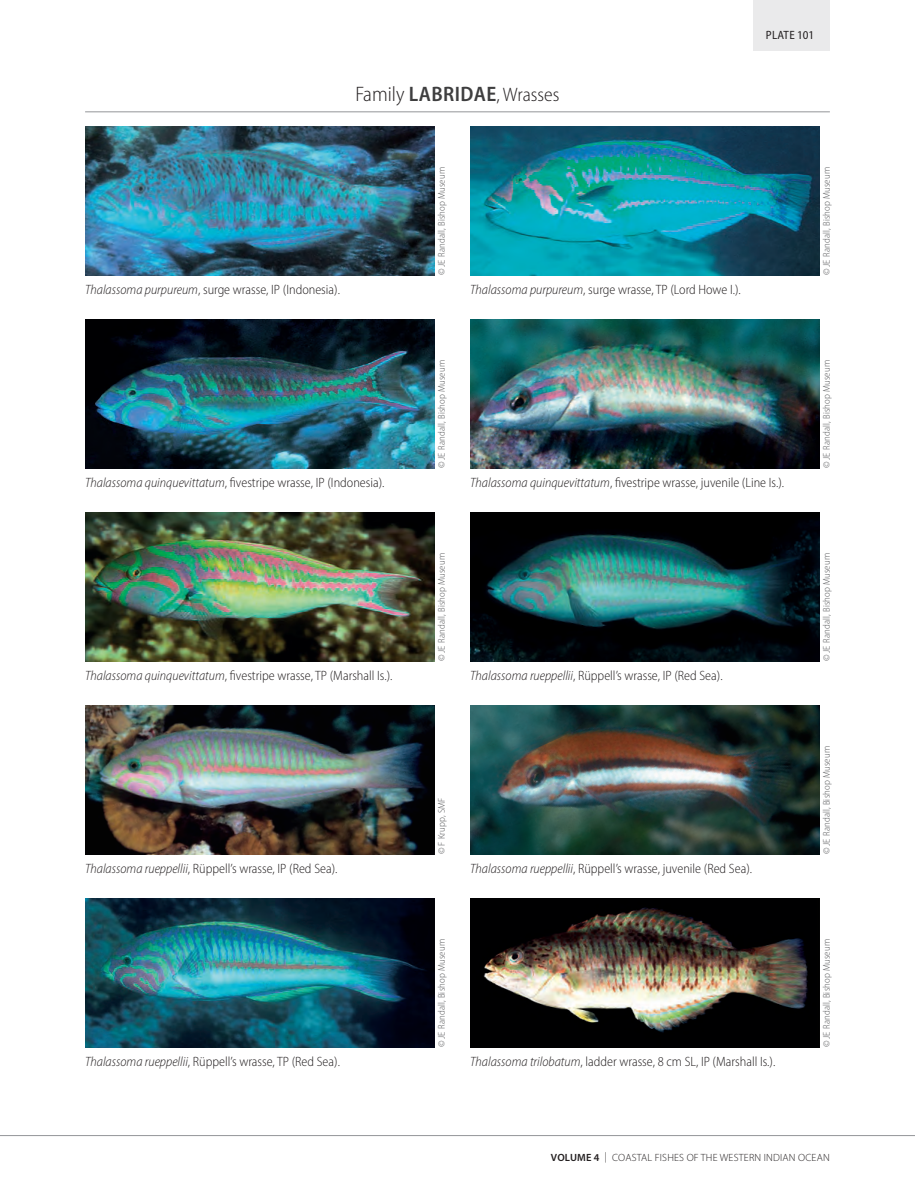
<style>
.page{position:relative;width:915px;height:1191px;background:#fff}
.page>*{position:absolute;margin:0;border:0;box-sizing:border-box;transform-origin:0 0}
.t1{font:600 semi-condensed 21px "Myriad Pro";letter-spacing:.02em;color:#3e3e3f}
.t2{font:300 semi-condensed 13.5px "Myriad Pro";color:#231f20}
.t3{font:semi-condensed 12px "Myriad Pro";letter-spacing:.01em;color:#231f20}
.t4{font:300 10.5px "Myriad Pro";letter-spacing:.02em;color:#231f20}
.t5{font:300 semi-condensed 9.75px "Myriad Pro";letter-spacing:.015em;color:#57585a}
.s1{font-weight:300;color:#231f20}
.s2{font-weight:300;font-size:19.5px;color:#231f20}
.s3{font-style:italic}
.s4{font-weight:600}
.s5{font-weight:600;font-stretch:semi-condensed;font-size:15px;color:#fff}
</style>
<div class="page">
<hr style="left:0;top:1135px;width:914px;height:1px;background:#939598">
<div style="left:753px;top:0;width:76px;height:51px;background:#eaeaeb"></div>
<hr style="left:85px;top:111px;width:744px;height:1px;background:#939598">
<img style="left:85px;top:126px;width:349px;height:149px">
<img style="left:470px;top:126px;width:349px;height:149px">
<img style="left:85px;top:319px;width:349px;height:149px">
<img style="left:470px;top:319px;width:349px;height:149px">
<img style="left:85px;top:512px;width:349px;height:149px">
<img style="left:470px;top:512px;width:349px;height:149px">
<img style="left:85px;top:705px;width:349px;height:149px">
<img style="left:470px;top:705px;width:349px;height:149px">
<img style="left:85px;top:898px;width:349px;height:149px">
<img style="left:470px;top:898px;width:349px;height:149px">
<h1 class="t1" style="left:355px;top:81px;width:205px"><span class="s1">Family</span> LABRIDAE<span class="s2">, Wrasses</span></h1>
<p class="t3" style="left:765px;top:27px;width:50px">PLATE 101</p>
<p class="t5" style="left:435px;top:275px;width:110px;rotate:-90deg">© JE Randall, Bishop Museum</p>
<p class="t5" style="left:820px;top:275px;width:110px;rotate:-90deg">© JE Randall, Bishop Museum</p>
<p class="t2" style="left:85px;top:281px;width:256px"><span class="s3">Thalassoma purpureum</span>, surge wrasse, IP (Indonesia).</p>
<p class="t2" style="left:470px;top:281px;width:272px"><span class="s3">Thalassoma purpureum</span>, surge wrasse, TP (Lord Howe I.).</p>
<p class="t5" style="left:435px;top:468px;width:110px;rotate:-90deg">© JE Randall, Bishop Museum</p>
<p class="t5" style="left:820px;top:468px;width:110px;rotate:-90deg">© JE Randall, Bishop Museum</p>
<p class="t2" style="left:85px;top:474px;width:301px"><span class="s3">Thalassoma quinquevittatum</span>, fivestripe wrasse, IP (Indonesia).</p>
<p class="t2" style="left:470px;top:474px;width:315px"><span class="s3">Thalassoma quinquevittatum</span>, fivestripe wrasse, juvenile (Line Is.).</p>
<p class="t5" style="left:435px;top:661px;width:110px;rotate:-90deg">© JE Randall, Bishop Museum</p>
<p class="t5" style="left:820px;top:661px;width:110px;rotate:-90deg">© JE Randall, Bishop Museum</p>
<p class="t2" style="left:85px;top:667px;width:309px"><span class="s3">Thalassoma quinquevittatum</span>, fivestripe wrasse, TP (Marshall Is.).</p>
<p class="t2" style="left:470px;top:667px;width:254px"><span class="s3">Thalassoma rueppellii</span>, Rüppell’s wrasse, IP (Red Sea).</p>
<p class="t5" style="left:435px;top:854px;width:58px;rotate:-90deg">© F Krupp, SMF</p>
<p class="t2" style="left:85px;top:860px;width:254px"><span class="s3">Thalassoma rueppellii</span>, Rüppell’s wrasse, IP (Red Sea).</p>
<p class="t2" style="left:470px;top:860px;width:283px"><span class="s3">Thalassoma rueppellii</span>, Rüppell’s wrasse, juvenile (Red Sea).</p>
<p class="t5" style="left:820px;top:854px;width:110px;rotate:-90deg">© JE Randall, Bishop Museum</p>
<p class="t5" style="left:435px;top:1047px;width:110px;rotate:-90deg">© JE Randall, Bishop Museum</p>
<p class="t5" style="left:820px;top:1047px;width:110px;rotate:-90deg">© JE Randall, Bishop Museum</p>
<p class="t2" style="left:85px;top:1053px;width:256px"><span class="s3">Thalassoma rueppellii</span>, Rüppell’s wrasse, TP (Red Sea).</p>
<p class="t2" style="left:470px;top:1053px;width:306px"><span class="s3">Thalassoma trilobatum</span>, ladder wrasse, 8 cm SL, IP (Marshall Is.).</p>
<p class="t4" style="left:550px;top:1152px;width:311px"><span class="s4">VOLUME 4</span> | COASTAL FISHES OF THE WESTERN INDIAN OCEAN <span class="s5">569</span></p>
</div>
